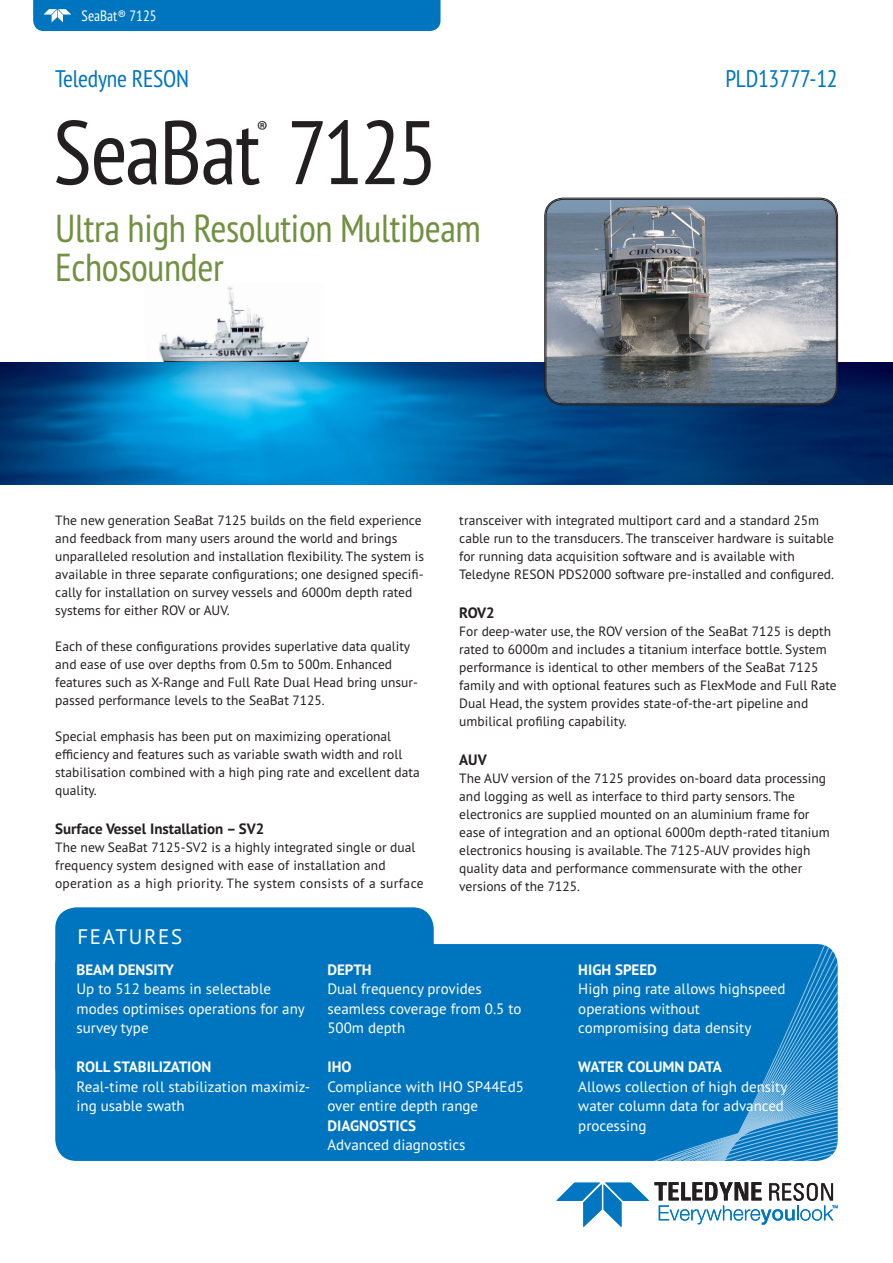
<style>
.page{position:relative;width:893px;height:1263px;background:#fff}
.page>*{position:absolute;margin:0;border:0;box-sizing:border-box;transform-origin:0 0}
.t1{font:condensed 90px "PT Sans Pro";letter-spacing:-.025em;color:#231f20}
.t2{font:condensed 39px/39px "PT Sans Pro";letter-spacing:-.01em;color:#719041}
.t3{font:26.25px "Myriad Pro";color:#231f20}
.t4{font:condensed 24px "PT Sans Pro";letter-spacing:-.01em;color:#0075bf}
.t5{font:21px "PT Sans Pro";letter-spacing:.08em;color:#fff}
.Box_brød{font:15px/19.5px "PT Sans Pro";color:#fff}
.Box_H01{font:700 15px "PT Sans Pro";color:#fff}
.H03_9_12{font:700 15px "PT Sans Pro";color:#231f20}
.tab_type{font:condensed 15px "PT Sans Pro";color:#fff}
.Brød_9_12_pkt{font:13.5px/18px "PT Sans Pro";color:#231f20}
</style>
<div class="page">
<img style="left:144px;top:286px;width:181px;height:77px">
<img style="left:0;top:363px;width:893px;height:122px">
<div style="left:33px;top:0;width:408px;height:31px;background:#0075bf"></div>
<svg style="left:556px;top:1182px;width:282px;height:45px"></svg>
<div style="left:55px;top:907px;width:379px;height:181px;background:#0075bf;border-radius:21px"></div>
<div style="left:55px;top:944px;width:783px;height:217px;background:#0075bf"></div>
<img style="left:545px;top:199px;width:292px;height:205px">
<div style="left:546px;top:199px;width:290px;height:205px;border:1px solid #231f20;border-radius:17px"></div>
<p class="tab_type" style="left:82px;top:6px;width:76px">SeaBat® 7125</p>
<p class="t4" style="left:55px;top:63px;width:135px">Teledyne RESON</p>
<p class="t4" style="left:725px;top:63px;width:114px">PLD13777-12</p>
<p class="t1" style="left:53px;top:94px;width:386px">SeaBat 7125</p>
<p class="t3" style="left:257px;top:114px;width:12px">®</p>
<p class="t2" style="left:55px;top:208px;width:427px">Ultra high Resolution Multibeam<br>Echosounder</p>
<p class="Brød_9_12_pkt" style="left:55px;top:511px;width:370px">The new generation SeaBat 7125 builds on the field experience and feedback from many users around the world and brings unparalleled resolution and installation flexibility. The system is available in three separate configurations; one designed specifi&shy;cally for installation on survey vessels and 6000m depth rated systems for either ROV or AUV.</p>
<p class="Brød_9_12_pkt" style="left:55px;top:637px;width:364px">Each of these configurations provides superlative data quality and ease of use over depths from 0.5m to 500m. Enhanced features such as X-Range and Full Rate Dual Head bring unsur&shy;passed performance levels to the SeaBat 7125.</p>
<p class="Brød_9_12_pkt" style="left:55px;top:727px;width:366px">Special emphasis has been put on maximizing operational efficiency and features such as variable swath width and roll stabilisation combined with a high ping rate and excellent data quality.</p>
<p class="H03_9_12" style="left:55px;top:819px;width:211px">Surface Vessel Installation – SV2</p>
<p class="Brød_9_12_pkt" style="left:55px;top:838px;width:370px">The new SeaBat 7125-SV2 is a highly integrated single or dual frequency system designed with ease of installation and operation as a high priority. The system consists of a surface</p>
<p class="Brød_9_12_pkt" style="left:459px;top:511px;width:376px">transceiver with integrated multiport card and a standard 25m cable run to the transducers. The transceiver hardware is suitable for running data acquisition software and is available with Teledyne RESON PDS2000 software pre-installed and configured.</p>
<p class="H03_9_12" style="left:459px;top:603px;width:37px">ROV2</p>
<p class="Brød_9_12_pkt" style="left:459px;top:622px;width:379px">For deep-water use, the ROV version of the SeaBat 7125 is depth rated to 6000m and includes a titanium interface bottle. System performance is identical to other members of the SeaBat 7125 family and with optional features such as FlexMode and Full Rate Dual Head, the system provides state-of-the-art pipeline and umbilical profiling capability.</p>
<p class="H03_9_12" style="left:459px;top:750px;width:29px">AUV</p>
<p class="Brød_9_12_pkt" style="left:459px;top:769px;width:372px">The AUV version of the 7125 provides on-board data processing and logging as well as interface to third party sensors. The electronics are supplied mounted on an aluminium frame for ease of integration and an optional 6000m depth-rated titanium electronics housing is available. The 7125-AUV provides high quality data and performance commensurate with the other versions of the 7125.</p>
<p class="t5" style="left:77px;top:923px;width:106px">FEATURES</p>
<p class="Box_H01" style="left:77px;top:959px;width:99px">BEAM DENSITY</p>
<p class="Box_brød" style="left:77px;top:979px;width:230px">Up to 512 beams in selectable modes optimises operations for any survey type</p>
<p class="Box_H01" style="left:77px;top:1057px;width:136px">ROLL STABILIZATION</p>
<p class="Box_brød" style="left:77px;top:1076px;width:235px">Real-time roll stabilization maximiz&shy;ing usable swath</p>
<p class="Box_H01" style="left:327px;top:959px;width:46px">DEPTH</p>
<p class="Box_brød" style="left:327px;top:979px;width:156px">Dual frequency provides</p>
<p class="Box_brød" style="left:327px;top:998px;width:196px">seamless coverage from 0.5 to</p>
<p class="Box_brød" style="left:327px;top:1018px;width:79px">500m depth</p>
<p class="Box_H01" style="left:327px;top:1057px;width:26px">IHO</p>
<p class="Box_brød" style="left:327px;top:1076px;width:198px">Compliance with IHO SP44Ed5</p>
<p class="Box_brød" style="left:327px;top:1096px;width:152px">over entire depth range</p>
<p class="Box_H01" style="left:327px;top:1115px;width:90px">DIAGNOSTICS</p>
<p class="Box_brød" style="left:327px;top:1135px;width:140px">Advanced diagnostics</p>
<p class="Box_H01" style="left:578px;top:959px;width:80px">HIGH SPEED</p>
<p class="Box_brød" style="left:578px;top:979px;width:209px">High ping rate allows highspeed operations without</p>
<p class="Box_brød" style="left:578px;top:1018px;width:175px">compromising data density</p>
<p class="Box_H01" style="left:578px;top:1057px;width:145px">WATER COLUMN DATA</p>
<p class="Box_brød" style="left:578px;top:1076px;width:210px">Allows collection of high density water column data for advanced processing</p>
</div>
